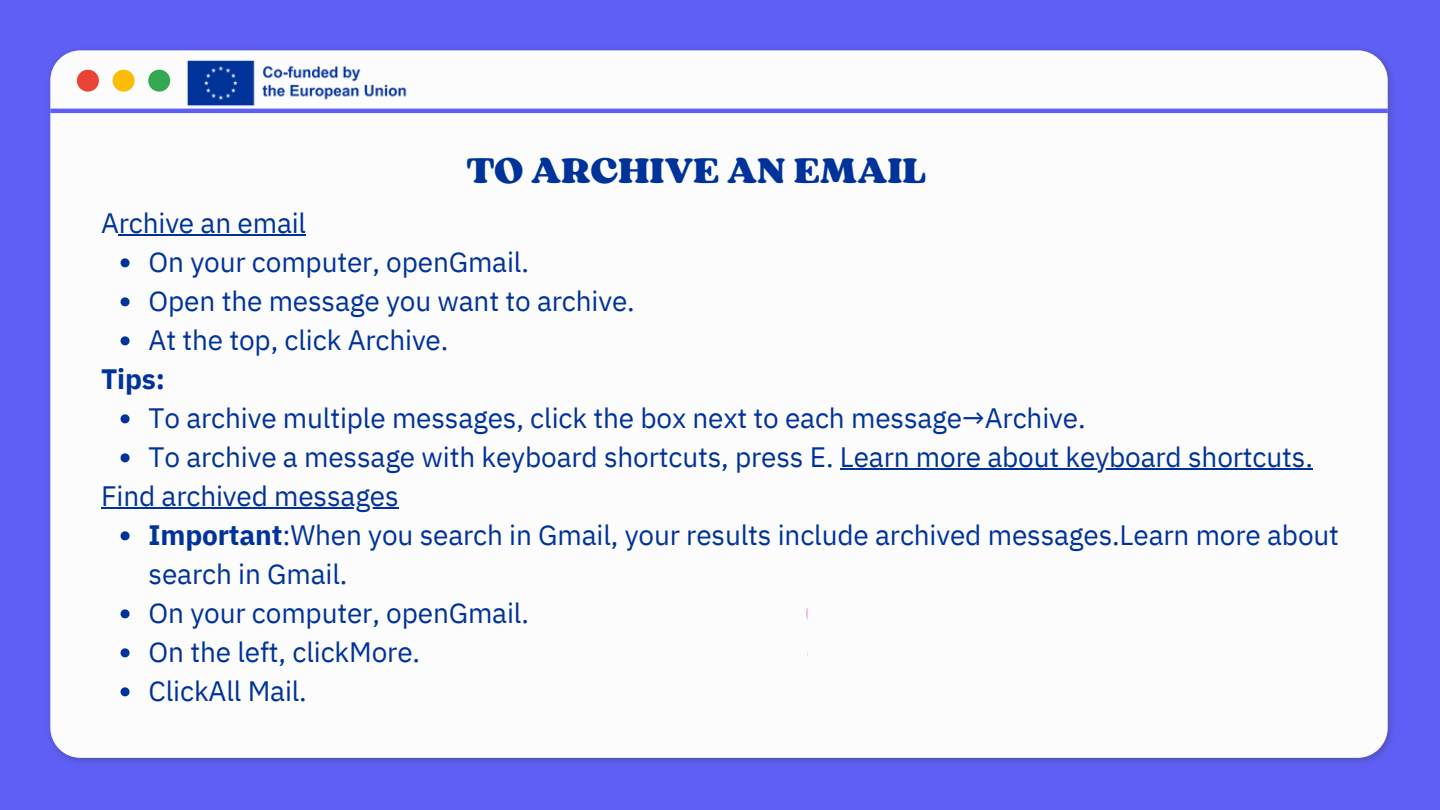
<style>
.page{position:relative;width:1440px;height:810px;background:#5f5ff5}
.page>*{position:absolute;margin:0;border:0;box-sizing:border-box;transform-origin:0 0}
.t1{font:37.4px "Sergio Trendy";color:#039}
.t2{font:28px/39px "IBM Plex Sans";letter-spacing:-.005em;color:#039}
.t3{font:700 28px "IBM Plex Sans";color:#039}
.s1{font-weight:700}
</style>
<div class="page">
<div style="left:50px;top:50px;width:1338px;height:708px;background:#fcfcfc;border-radius:30px"></div>
<div style="left:148px;top:70px;width:22px;height:22px;background:#34a853;border-radius:50%"></div>
<div style="left:113px;top:70px;width:22px;height:22px;background:#fbbc05;border-radius:50%"></div>
<div style="left:77px;top:70px;width:22px;height:22px;background:#ea4335;border-radius:50%"></div>
<hr style="left:50px;top:109px;width:1338px;height:4px;background:#5f5ff5">
<img style="left:187px;top:60px;width:220px;height:46px">
<svg style="left:806px;top:607px;width:2px;height:13px"></svg>
<hr style="left:119px;top:234px;width:187px;height:2px;background:#039">
<svg style="left:121px;top:258px;width:9px;height:9px"></svg>
<svg style="left:121px;top:297px;width:9px;height:9px"></svg>
<svg style="left:121px;top:336px;width:9px;height:9px"></svg>
<svg style="left:121px;top:414px;width:9px;height:9px"></svg>
<svg style="left:121px;top:453px;width:9px;height:9px"></svg>
<hr style="left:840px;top:468px;width:473px;height:2px;background:#039">
<hr style="left:101px;top:507px;width:298px;height:2px;background:#039">
<svg style="left:121px;top:531px;width:9px;height:9px"></svg>
<svg style="left:121px;top:609px;width:9px;height:9px"></svg>
<svg style="left:121px;top:648px;width:9px;height:9px"></svg>
<svg style="left:121px;top:687px;width:9px;height:9px"></svg>
<p class="t1" style="left:467px;top:147px;width:461px">TO ARCHIVE AN EMAIL</p>
<p class="t2" style="left:101px;top:203px;width:207px">Archive an email</p>
<p class="t2" style="left:149px;top:242px;width:382px">On your computer, openGmail.</p>
<p class="t2" style="left:149px;top:281px;width:488px">Open the message you want to archive.</p>
<h2 class="t2" style="left:149px;top:320px;width:301px">At the top, click Archive.</h2>
<p class="t3" style="left:101px;top:360px;width:66px">Tips:</p>
<p class="t2" style="left:149px;top:398px;width:938px">To archive multiple messages, click the box next to each message→Archive.</p>
<p class="t2" style="left:149px;top:437px;width:1166px">To archive a message with keyboard shortcuts, press E. Learn more about keyboard shortcuts.</p>
<p class="t2" style="left:101px;top:476px;width:299px">Find archived messages</p>
<p class="t2" style="left:149px;top:515px;width:1192px"><span class="s1">Important</span>:When you search in Gmail, your results include archived messages.Learn more about search in Gmail.</p>
<p class="t2" style="left:149px;top:593px;width:382px">On your computer, openGmail.</p>
<p class="t2" style="left:149px;top:632px;width:273px">On the left, clickMore.</p>
<p class="t2" style="left:149px;top:671px;width:160px">ClickAll Mail.</p>
</div>
